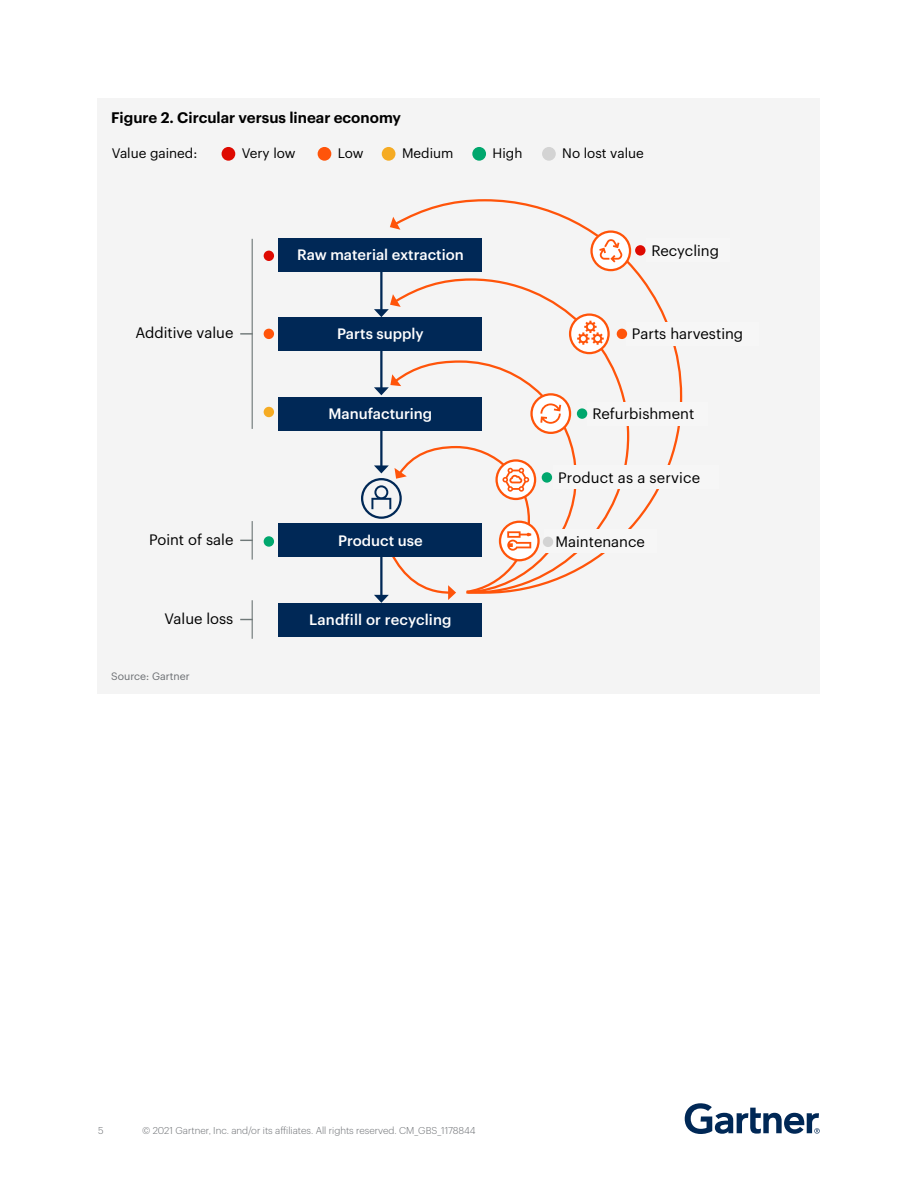
<style>
.page{position:relative;width:918px;height:1188px;background:#fff}
.page>*{position:absolute;margin:0;border:0;box-sizing:border-box;transform-origin:0 0}
.t1{font:600 15px "Graphik";color:#000}
.t2{font:14.85px "Graphik";color:#000}
.t3{font:500 14.85px "Graphik";color:#fff}
.t4{font:13.5px "Graphik";color:#000}
.t5{font:10.5px "Graphik";color:#6a6d71}
.t6{font:300 9.75px "Graphik";color:#6a6d71}
</style>
<div class="page">
<svg style="left:685px;top:1103px;width:135px;height:31px"></svg>
<div style="left:98px;top:98px;width:722px;height:595px;background:#f4f4f4"></div>
<div style="left:222px;top:147px;width:13px;height:14px;background:#de0a01;border-radius:50%"></div>
<div style="left:318px;top:147px;width:13px;height:14px;background:#ff540a;border-radius:50%"></div>
<div style="left:382px;top:147px;width:13px;height:14px;background:#f5ab23;border-radius:50%"></div>
<div style="left:472px;top:147px;width:14px;height:14px;background:#00a76d;border-radius:50%"></div>
<div style="left:542px;top:147px;width:14px;height:14px;background:#d3d3d3;border-radius:50%"></div>
<svg style="left:392px;top:199px;width:291px;height:330px"></svg>
<svg style="left:390px;top:217px;width:10px;height:13px"></svg>
<div style="left:646px;top:239px;width:83px;height:23px;background:#f6f6f6"></div>
<div style="left:279px;top:238px;width:203px;height:33px;background:#002856"></div>
<div style="left:279px;top:317px;width:203px;height:34px;background:#002856"></div>
<div style="left:279px;top:397px;width:203px;height:33px;background:#002856"></div>
<div style="left:279px;top:524px;width:203px;height:33px;background:#002856"></div>
<div style="left:279px;top:603px;width:203px;height:33px;background:#002856"></div>
<hr style="left:380px;top:270px;width:3px;height:41px;background:#002856">
<hr style="left:380px;top:350px;width:3px;height:39px;background:#002856">
<hr style="left:380px;top:425px;width:3px;height:42px;background:#002856">
<svg style="left:374px;top:374px;width:18px;height:21px"></svg>
<svg style="left:392px;top:277px;width:238px;height:312px"></svg>
<svg style="left:374px;top:294px;width:27px;height:23px"></svg>
<div style="left:544px;top:530px;width:113px;height:23px;background:#f6f6f6"></div>
<svg style="left:497px;top:460px;width:38px;height:39px"></svg>
<div style="left:495px;top:459px;width:41px;height:41px;border:2px solid #ff540a;border-radius:50%"></div>
<svg style="left:570px;top:315px;width:39px;height:38px"></svg>
<div style="left:569px;top:313px;width:41px;height:41px;border:2px solid #ff540a;border-radius:50%"></div>
<svg style="left:577px;top:321px;width:27px;height:24px"></svg>
<svg style="left:500px;top:522px;width:39px;height:38px"></svg>
<div style="left:499px;top:521px;width:41px;height:40px;border:2px solid #ff540a;border-radius:50%"></div>
<svg style="left:592px;top:232px;width:38px;height:38px"></svg>
<div style="left:590px;top:230px;width:41px;height:41px;border:2px solid #ff540a;border-radius:50%"></div>
<svg style="left:599px;top:239px;width:23px;height:24px"></svg>
<svg style="left:532px;top:394px;width:38px;height:39px"></svg>
<div style="left:530px;top:393px;width:41px;height:41px;border:2px solid #ff540a;border-radius:50%"></div>
<svg style="left:540px;top:403px;width:21px;height:21px"></svg>
<div style="left:361px;top:478px;width:41px;height:41px;border:2px solid #002856;border-radius:50%"></div>
<svg style="left:371px;top:445px;width:160px;height:158px"></svg>
<svg style="left:240px;top:333px;width:12px;height:2px"></svg>
<hr style="left:252px;top:239px;width:1px;height:190px;background:#6f7878">
<svg style="left:240px;top:540px;width:12px;height:1px"></svg>
<hr style="left:252px;top:521px;width:1px;height:39px;background:#6f7878">
<svg style="left:240px;top:619px;width:12px;height:1px"></svg>
<hr style="left:252px;top:600px;width:1px;height:39px;background:#6f7878">
<div style="left:264px;top:251px;width:10px;height:10px;background:#de0a01;border-radius:50%"></div>
<div style="left:635px;top:245px;width:11px;height:11px;background:#de0a01;border-radius:50%"></div>
<div style="left:264px;top:329px;width:10px;height:10px;background:#ff540a;border-radius:50%"></div>
<div style="left:627px;top:322px;width:132px;height:23px;background:#f6f6f6"></div>
<div style="left:617px;top:329px;width:10px;height:10px;background:#ff540a;border-radius:50%"></div>
<div style="left:264px;top:407px;width:10px;height:10px;background:#f5ab23;border-radius:50%"></div>
<div style="left:264px;top:536px;width:10px;height:11px;background:#00a76d;border-radius:50%"></div>
<div style="left:553px;top:466px;width:166px;height:23px;background:#f6f6f6"></div>
<div style="left:542px;top:472px;width:10px;height:11px;background:#00a76d;border-radius:50%"></div>
<div style="left:587px;top:402px;width:120px;height:23px;background:#f6f6f6"></div>
<div style="left:577px;top:408px;width:10px;height:11px;background:#00a76d;border-radius:50%"></div>
<div style="left:543px;top:537px;width:10px;height:10px;background:#d3d3d3;border-radius:50%"></div>
<p class="t1" style="left:111px;top:107px;width:291px">Figure 2. Circular versus linear economy</p>
<p class="t4" style="left:112px;top:143px;width:87px">Value gained:</p>
<p class="t4" style="left:242px;top:143px;width:55px">Very low</p>
<p class="t4" style="left:338px;top:143px;width:27px">Low</p>
<p class="t4" style="left:402px;top:143px;width:53px">Medium</p>
<p class="t4" style="left:493px;top:143px;width:31px">High</p>
<p class="t4" style="left:562px;top:143px;width:83px">No lost value</p>
<p class="t3" style="left:297px;top:243px;width:168px">Raw material extraction</p>
<p class="t2" style="left:651px;top:239px;width:69px">Recycling</p>
<p class="t2" style="left:135px;top:321px;width:99px">Additive value</p>
<p class="t3" style="left:337px;top:323px;width:88px">Parts supply</p>
<p class="t2" style="left:632px;top:323px;width:113px">Parts harvesting</p>
<p class="t3" style="left:328px;top:402px;width:105px">Manufacturing</p>
<p class="t2" style="left:592px;top:403px;width:103px">Refurbishment</p>
<p class="t2" style="left:558px;top:466px;width:143px">Product as a service</p>
<p class="t2" style="left:149px;top:528px;width:86px">Point of sale</p>
<p class="t3" style="left:338px;top:529px;width:86px">Product use</p>
<p class="t2" style="left:556px;top:530px;width:91px">Maintenance</p>
<p class="t2" style="left:164px;top:607px;width:70px">Value loss</p>
<p class="t3" style="left:309px;top:608px;width:144px">Landfill or recycling</p>
<p class="t5" style="left:111px;top:668px;width:80px">Source: Gartner</p>
<p class="t6" style="left:98px;top:1123px;width:7px">5</p>
<p class="t6" style="left:142px;top:1123px;width:335px">© 2021 Gartner, Inc. and/or its affiliates. All rights reserved. CM_GBS_1178844</p>
</div>
